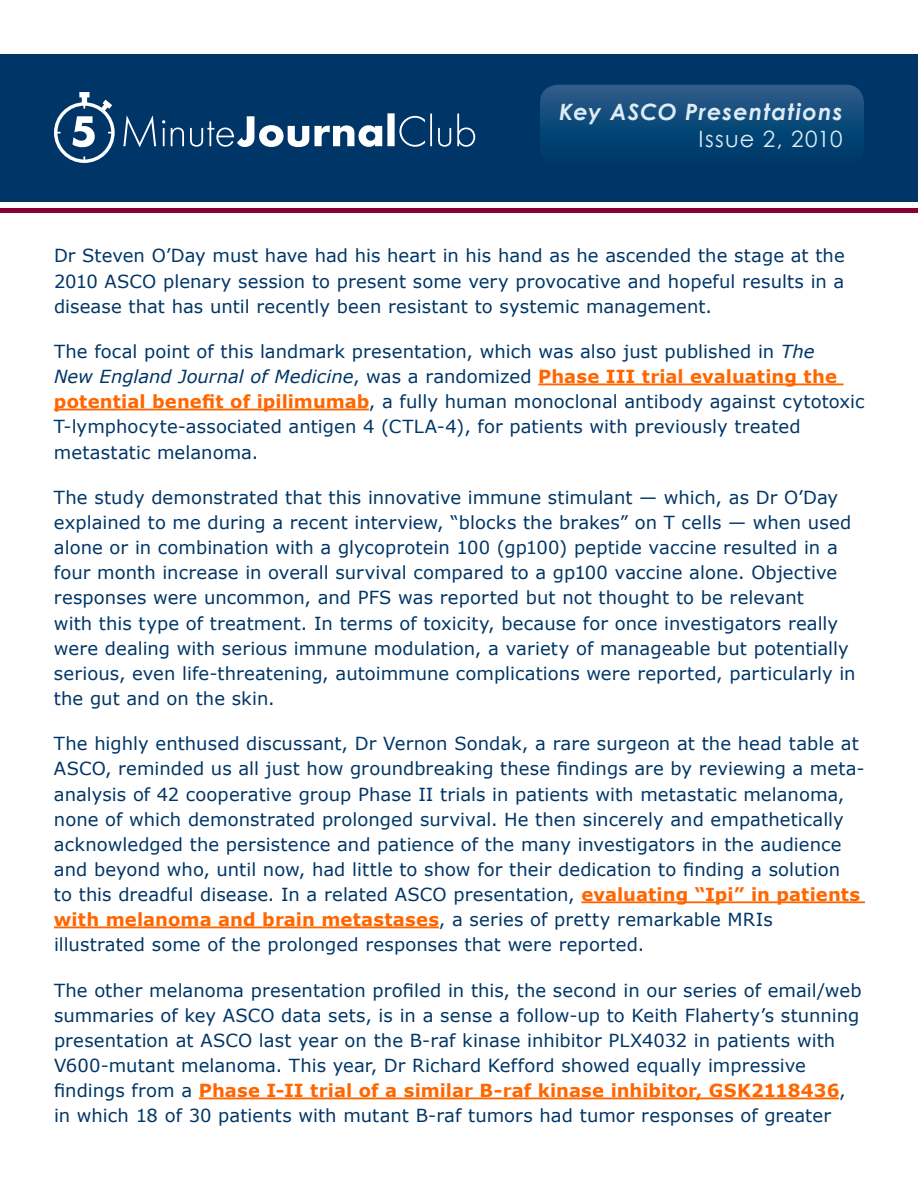
<style>
.page{position:relative;width:918px;height:1188px;background:#fff}
.page>*{position:absolute;margin:0;border:0;box-sizing:border-box;transform-origin:0 0}
.t1{font:italic 700 22.5px "Century Gothic";letter-spacing:.05em;color:#dcebf4}
.t2{font:22.5px "Century Gothic";letter-spacing:.05em;color:#dcebf4}
.t3{font:18px/25.2px "Verdana";letter-spacing:.005em;color:#003667}
.s1{font-style:italic}
.s2{font-weight:700;color:#f60}
</style>
<div class="page">
<div style="left:0;top:54px;width:918px;height:159px;background:#003667"></div>
<div style="left:0;top:203px;width:918px;height:10px;background:#860037"></div>
<div style="left:0;top:202px;width:918px;height:6px;background:#fff"></div>
<hr style="left:538px;top:383px;width:306px;height:2px;background:#f60">
<hr style="left:54px;top:409px;width:315px;height:1px;background:#f60">
<hr style="left:581px;top:901px;width:284px;height:2px;background:#f60">
<hr style="left:54px;top:926px;width:385px;height:2px;background:#f60">
<hr style="left:199px;top:1097px;width:640px;height:2px;background:#f60">
<svg style="left:54px;top:92px;width:61px;height:71px"></svg>
<svg style="left:123px;top:115px;width:33px;height:32px"></svg>
<svg style="left:162px;top:120px;width:3px;height:26px"></svg>
<svg style="left:171px;top:128px;width:13px;height:18px"></svg>
<svg style="left:190px;top:116px;width:192px;height:31px"></svg>
<div style="left:387px;top:113px;width:8px;height:33px;background:#fff"></div>
<svg style="left:399px;top:116px;width:26px;height:31px"></svg>
<hr style="left:430px;top:114px;width:2px;height:32px;background:#fff">
<svg style="left:438px;top:128px;width:13px;height:19px"></svg>
<svg style="left:457px;top:114px;width:18px;height:33px"></svg>
<svg style="left:540px;top:85px;width:324px;height:58px"></svg>
<p class="t1" style="left:559px;top:97px;width:285px">Key ASCO Presentations</p>
<p class="t2" style="left:699px;top:125px;width:146px">Issue 2, 2010</p>
<p class="t3" style="left:54px;top:243px;width:792px;text-align:justify">Dr Steven O’Day must have had his heart in his hand as he ascended the stage at the 2010 ASCO plenary session to present some very provocative and hopeful results in a disease that has until recently been resistant to systemic management.</p>
<p class="t3" style="left:54px;top:338px;width:812px">The focal point of this landmark presentation, which was also just published in <span class="s1">The<br>New England Journal of Medicine</span>, was a randomized <span class="s2">Phase III trial evaluating the potential benefit of ipilimumab</span>, a fully human monoclonal antibody against cytotoxic T-lymphocyte-associated antigen 4 (CTLA-4), for patients with previously treated metastatic melanoma.</p>
<p class="t3" style="left:54px;top:484px;width:803px">The study demonstrated that this innovative immune stimulant — which, as Dr O’Day explained to me during a recent interview, “blocks the brakes” on T cells — when used alone or in combination with a glycoprotein 100 (gp100) peptide vaccine resulted in a four month increase in overall survival compared to a gp100 vaccine alone. Objective responses were uncommon, and PFS was reported but not thought to be relevant<br>with this type of treatment. In terms of toxicity, because for once investigators really were dealing with serious immune modulation, a variety of manageable but potentially serious, even life-threatening, autoimmune complications were reported, particularly in the gut and on the skin.</p>
<p class="t3" style="left:54px;top:731px;width:812px">The highly enthused discussant, Dr Vernon Sondak, a rare surgeon at the head table at ASCO, reminded us all just how groundbreaking these findings are by reviewing a meta&shy;analysis of 42 cooperative group Phase II trials in patients with metastatic melanoma, none of which demonstrated prolonged survival. He then sincerely and empathetically acknowledged the persistence and patience of the many investigators in the audience and beyond who, until now, had little to show for their dedication to finding a solution<br>to this dreadful disease. In a related ASCO presentation, <span class="s2">evaluating “Ipi” in patients with melanoma and brain metastases</span>, a series of pretty remarkable MRIs illustrated some of the prolonged responses that were reported.</p>
<p class="t3" style="left:54px;top:977px;width:809px">The other melanoma presentation profiled in this, the second in our series of email/web summaries of key ASCO data sets, is in a sense a follow-up to Keith Flaherty’s stunning presentation at ASCO last year on the B-raf kinase inhibitor PLX4032 in patients with V600-mutant melanoma. This year, Dr Richard Kefford showed equally impressive findings from a <span class="s2">Phase I-II trial of a similar B-raf kinase inhibitor, GSK2118436</span>, in which 18 of 30 patients with mutant B-raf tumors had tumor responses of greater</p>
</div>
